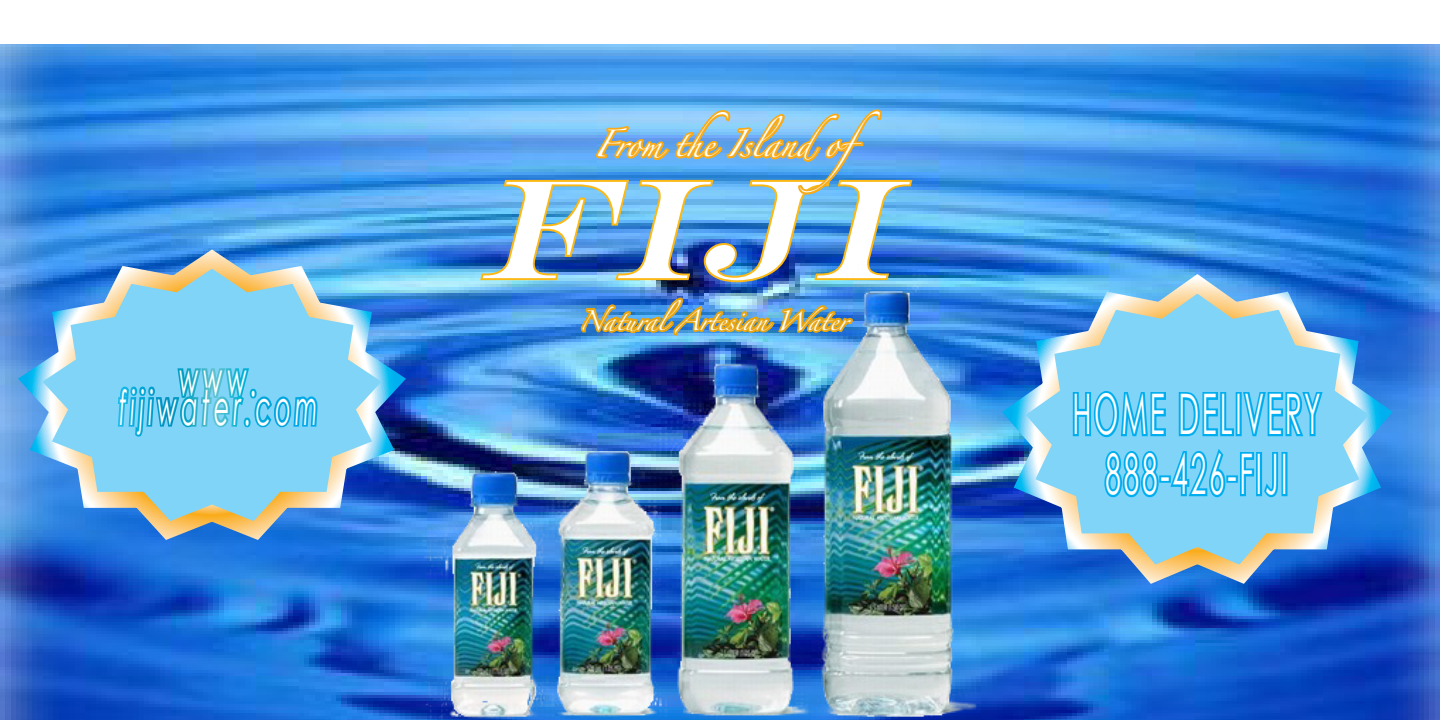
<style>
.page{position:relative;width:1440px;height:720px;background:#fff}
.page>*{position:absolute;margin:0;border:0;box-sizing:border-box;transform-origin:0 0}
.t1{font:italic 141.2px "Engravers";color:#fff;scale:1.14 1}
.t2{font:56px "Century Gothic";letter-spacing:.1em;color:#fff;scale:.5 1}
.t3{font:italic 48px "Century Gothic";letter-spacing:.17em;color:#fff;scale:.5 1}
.t4{font:24px "Zapfino";color:#fff}
.t5{font:18px "Zapfino";color:#fff}
</style>
<div class="page">
<img style="left:0;top:44px;width:1440px;height:676px">
<svg style="left:478px;top:78px;width:437px;height:182px;background:#70aad1"></svg>
<img style="left:6px;top:237px;width:412px;height:312px">
<svg style="left:116px;top:292px;width:204px;height:147px;background:#6fcdef"></svg>
<img style="left:420px;top:260px;width:566px;height:460px">
<svg style="left:990px;top:261px;width:415px;height:332px;background:#5ca9e1"></svg>
<p class="t4" style="left:594px;top:134px;width:327px">From the Islandof</p>
<p class="t1" style="left:477px;top:146px;width:402px">FIjI</p>
<p class="t5" style="left:579px;top:313px;width:270px">NaturalArtesian Water</p>
<p class="t3" style="left:179px;top:349px;width:159px">www.</p>
<p class="t3" style="left:119px;top:378px;width:399px">fijiwater.com</p>
<p class="t2" style="left:1072px;top:380px;width:498px">HOME DELIVERY</p>
<p class="t2" style="left:1105px;top:440px;width:366px">888-426-FIJI</p>
</div>
